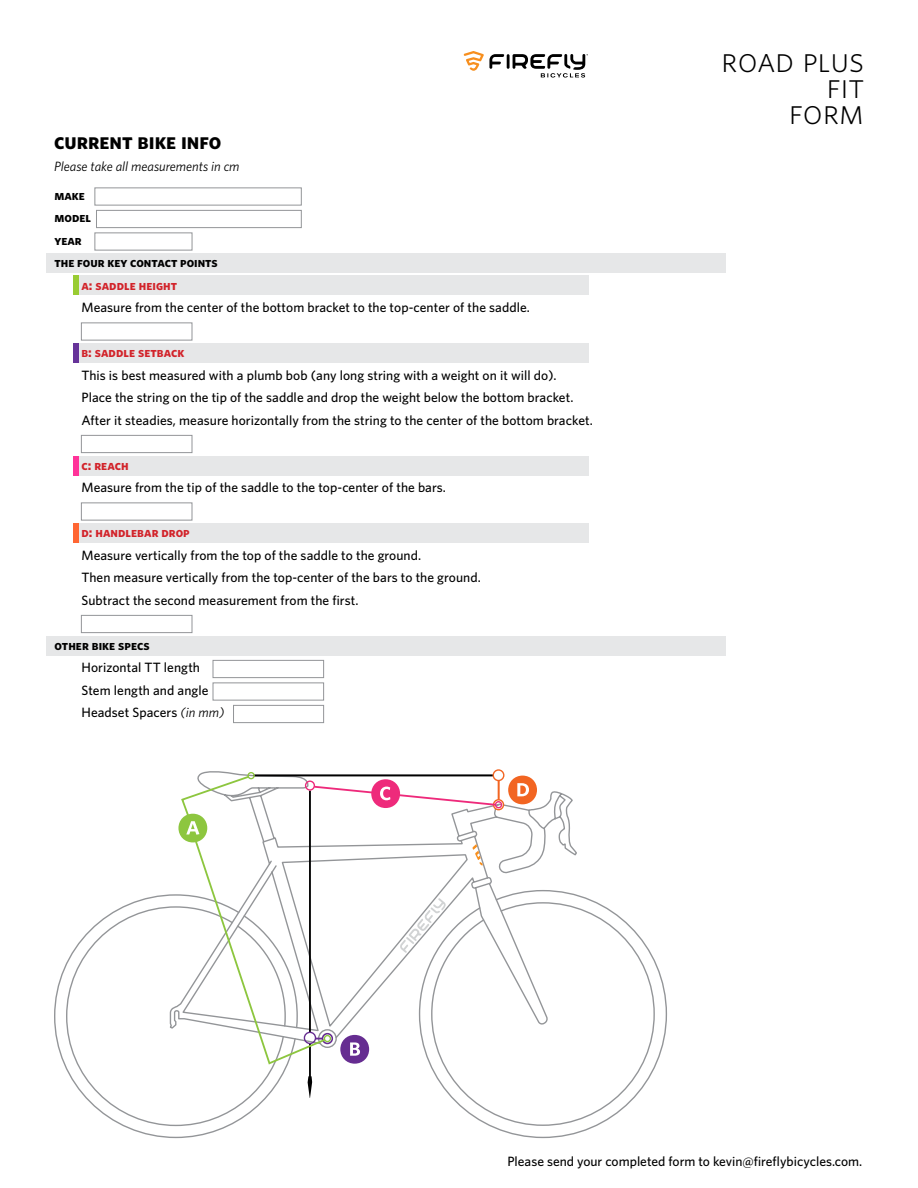
<style>
.page{position:relative;width:918px;height:1188px;background:#fff}
.page>*{position:absolute;margin:0;border:0;box-sizing:border-box;transform-origin:0 0}
.t1{font:35.1px/26px "Whitney HTF Light SC";color:#000;text-align:right}
.t2{font:22.5px "Whitney HTF Bold SC";color:#000}
.t3{font:500 13.5px/22.5px "Whitney HTF";letter-spacing:.005em;color:#000}
.t4{font:13.5px "Whitney HTF Bold SC";letter-spacing:.005em;color:#d2232a}
.t5{font:13.5px/22.5px "Whitney HTF Bold SC";color:#000}
.t6{font:italic 13.5px "Whitney HTF";color:#000}
.s1{font-weight:400;font-style:italic}
</style>
<div class="page">
<div style="left:46px;top:254px;width:680px;height:19px;background:#e6e7e8"></div>
<div style="left:73px;top:275px;width:516px;height:20px;background:#e6e7e8"></div>
<div style="left:73px;top:344px;width:516px;height:19px;background:#e6e7e8"></div>
<div style="left:73px;top:456px;width:516px;height:20px;background:#e6e7e8"></div>
<div style="left:73px;top:524px;width:516px;height:19px;background:#e6e7e8"></div>
<div style="left:46px;top:636px;width:680px;height:19px;background:#e6e7e8"></div>
<div style="left:73px;top:344px;width:6px;height:19px;background:#639"></div>
<div style="left:73px;top:275px;width:6px;height:20px;background:#9c3"></div>
<div style="left:73px;top:456px;width:6px;height:20px;background:#f39"></div>
<div style="left:73px;top:524px;width:6px;height:19px;background:#f63"></div>
<svg style="left:464px;top:51px;width:124px;height:27px"></svg>
<svg style="left:200px;top:770px;width:377px;height:104px"></svg>
<svg style="left:54px;top:890px;width:613px;height:248px"></svg>
<div style="left:493px;top:799px;width:11px;height:11px;border:2px solid #f26522;border-radius:50%"></div>
<div style="left:493px;top:769px;width:11px;height:12px;border:1px solid #f26522;border-radius:50%"></div>
<div style="left:494px;top:800px;width:9px;height:9px;border:2px solid #fff;border-radius:50%"></div>
<div style="left:495px;top:801px;width:7px;height:7px;border:1px solid #ee2a7b;border-radius:50%"></div>
<svg style="left:508px;top:776px;width:29px;height:28px"></svg>
<hr style="left:309px;top:1043px;width:2px;height:38px;background:#000">
<svg style="left:308px;top:1076px;width:4px;height:22px"></svg>
<div style="left:247px;top:772px;width:8px;height:7px;border:1px solid #8dc63f;border-radius:50%"></div>
<svg style="left:178px;top:774px;width:322px;height:292px"></svg>
<div style="left:96px;top:210px;width:206px;height:18px;background:#fff;border:1px solid #939598"></div>
<div style="left:94px;top:232px;width:98px;height:18px;background:#fff;border:1px solid #939598"></div>
<div style="left:81px;top:322px;width:111px;height:18px;background:#fff;border:1px solid #939598"></div>
<div style="left:81px;top:435px;width:111px;height:18px;background:#fff;border:1px solid #939598"></div>
<div style="left:81px;top:615px;width:111px;height:18px;background:#fff;border:1px solid #939598"></div>
<div style="left:213px;top:660px;width:111px;height:18px;background:#fff;border:1px solid #939598"></div>
<div style="left:233px;top:705px;width:91px;height:18px;background:#fff;border:1px solid #939598"></div>
<h2 class="t2" style="left:54px;top:127px;width:169px">current bike info</h2>
<p class="t6" style="left:54px;top:159px;width:187px">Please take all measurements in cm</p>
<p class="t5" style="left:54px;top:183px;width:165px">make<br>model<br>year<br>the four key contact points</p>
<p class="t4" style="left:81px;top:277px;width:97px">a: saddle height</p>
<p class="t3" style="left:81px;top:296px;width:450px">Measure from the center of the bottom bracket to the top-center of the saddle.</p>
<p class="t4" style="left:81px;top:344px;width:105px">b: saddle setback</p>
<p class="t3" style="left:81px;top:364px;width:513px">This is best measured with a plumb bob (any long string with a weight on it will do).<br>Place the string on the tip of the saddle and drop the weight below the bottom bracket.<br>After it steadies, measure horizontally from the string to the center of the bottom bracket.</p>
<p class="t4" style="left:81px;top:457px;width:49px">c: reach</p>
<p class="t3" style="left:81px;top:476px;width:366px">Measure from the tip of the saddle to the top-center of the bars.</p>
<p class="t4" style="left:81px;top:524px;width:110px">d: handlebar drop</p>
<p class="t3" style="left:81px;top:544px;width:401px">Measure vertically from the top of the saddle to the ground.<br>Then measure vertically from the top-center of the bars to the ground.<br>Subtract the second measurement from the first.</p>
<p class="t5" style="left:54px;top:634px;width:97px">other bike specs</p>
<p class="t3" style="left:81px;top:656px;width:145px">Horizontal TT length<br>Stem length and angle<br>Headset Spacers <span class="s1">(in mm)</span></p>
<h1 class="t1" style="left:721px;top:46px;width:144px">road plus fit<br>form</h1>
<p class="t3" style="left:507px;top:1150px;width:357px">Please send your completed form to kevin@fireflybicycles.com.</p>
</div>
